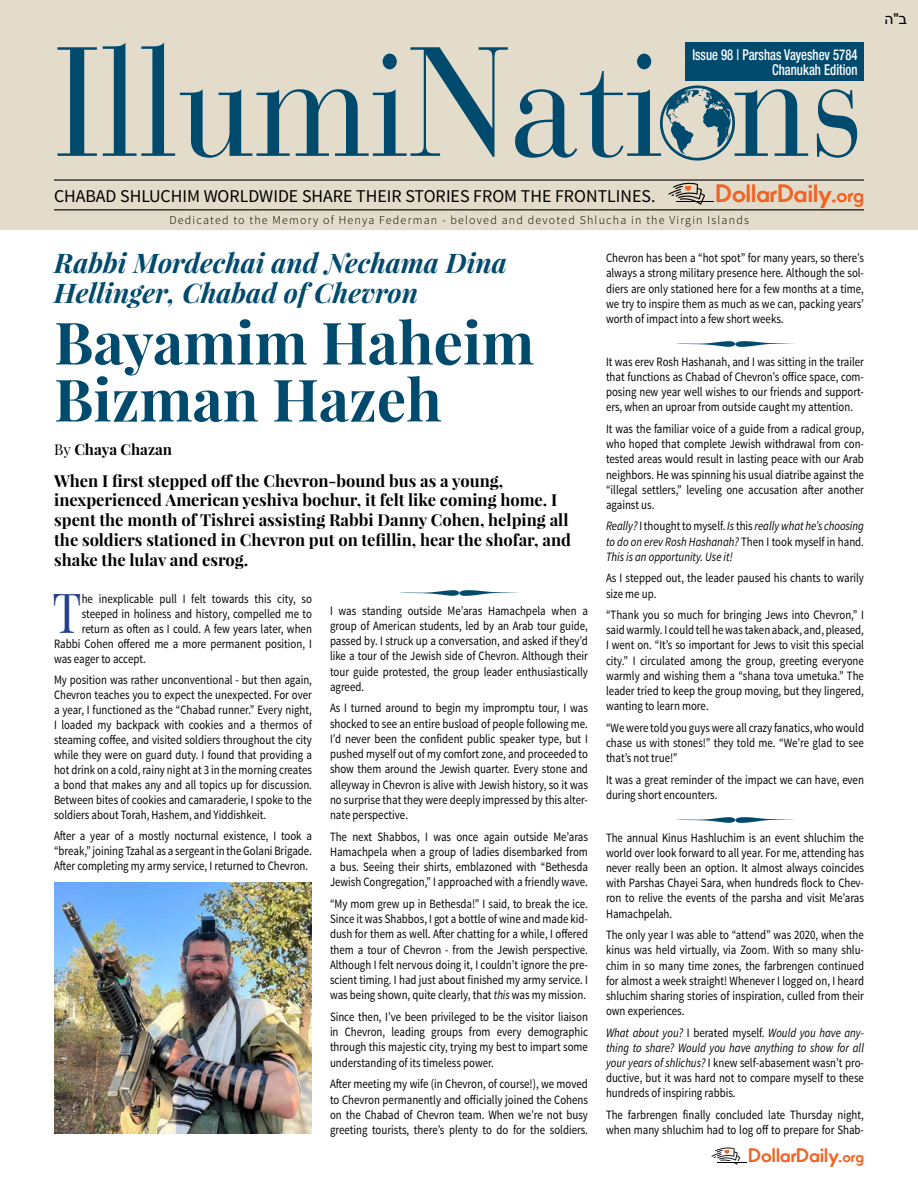
<style>
.page{position:relative;width:918px;height:1188px;background:#fff}
.page>*{position:absolute;margin:0;border:0;box-sizing:border-box;transform-origin:0 0}
.t1{font:154.2px "Bauer Bodoni Std";color:#004a6e;scale:.9 1}
.t2{font:700 58.5px/57px "Playfair Display";color:#004a6e}
.t3{font:55.05px "Playfair Display";color:#25408f;scale:.85 1}
.t4{font:italic 700 27px/30px "Playfair Display";color:#004a6e}
.t5{font:700 24px "Movement";letter-spacing:-.005em;color:#f26323}
.t6{font:700 18.6px "Movement";letter-spacing:-.005em;color:#f26323}
.t7{font:18px "Source Sans Pro";color:#000}
.Intro{font:700 16.5px/19.8px "Playfair Display";color:#000}
.t8{font:500 condensed 15px "Helvetica Neue LT Std";color:#fff;scale:.85 1}
.t9{font:700 15px "Playfair Display";color:#000}
.t10{font:15px "Arial";color:#000}
.t11{font:12.75px/15.1px "Source Sans Pro";color:#000;text-align:justify;scale:.85 1}
.t12{font:italic 12.75px/15.1px "Source Sans Pro";color:#000;text-align:justify;scale:.85 1}
.t13{font:300 12px "Source Sans Pro";letter-spacing:.1em;color:#000}
.s1{color:#e4dcca}
.s2{font-size:19.05px}
.s3{font-weight:400}
.s4{font-style:italic}
.s5{font-style:normal}
.s6{font-size:14.85px}
</style>
<div class="page">
<div style="left:0;top:0;width:918px;height:230px;background:#e4dcca"></div>
<hr style="left:54px;top:179px;width:810px;height:2px;background:#000">
<hr style="left:54px;top:209px;width:810px;height:1px;background:#000">
<div style="left:686px;top:43px;width:178px;height:38px;background:#004a6e"></div>
<svg style="left:668px;top:183px;width:37px;height:22px"></svg>
<hr style="left:676px;top:201px;width:37px;height:1px;background:#000">
<svg style="left:712px;top:1147px;width:28px;height:18px"></svg>
<hr style="left:717px;top:1161px;width:30px;height:1px;background:#fff">
<hr style="left:717px;top:1162px;width:30px;height:1px;background:#000">
<svg style="left:660px;top:85px;width:75px;height:76px"></svg>
<img style="left:54px;top:882px;width:258px;height:252px">
<p class="t1" style="left:54px;top:11px;width:902px">IllumiNati<span class="s1">o</span>ns</p>
<p class="t7" style="left:54px;top:185px;width:603px">CHABAD SHLUCHIM WORLDWIDE SHARE THEIR STORIES FROM THE FRONTLINES.</p>
<p class="t8" style="left:692px;top:45px;width:196px">Issue 98 | Parshas Vayeshev 5784</p>
<p class="t8" style="left:772px;top:60px;width:102px">Chanukah Edition</p>
<p class="t5" style="left:716px;top:178px;width:150px">DollarDaily.<span class="s2">org</span></p>
<p class="t13" style="left:169px;top:213px;width:581px">Dedicated to the Memory of Henya Federman - beloved and devoted Shlucha in the Virgin Islands</p>
<p class="t4" style="left:54px;top:247px;width:454px">Rabbi Mordechai and Nechama Dina<br>Hellinger, Chabad of Chevron</p>
<p class="t2" style="left:54px;top:314px;width:482px">Bayamim Haheim<br>Bizman Hazeh</p>
<p class="t9" style="left:54px;top:440px;width:119px"><span class="s3">By</span> Chaya Chazan</p>
<p class="Intro" style="left:54px;top:470px;width:519px">When I first stepped off the Chevron-bound bus as a young, inexperienced American yeshiva bochur, it felt like coming home. I spent the month of Tishrei assisting Rabbi Danny Cohen, helping all the soldiers stationed in Chevron put on tefillin, hear the shofar, and shake the lulav and esrog.</p>
<p class="t3" style="left:53px;top:578px;width:36px">T</p>
<p class="t11" style="left:82px;top:591px;width:272px">he inexplicable pull I felt towards this city, so</p>
<p class="t11" style="left:82px;top:606px;width:272px">steeped in holiness and history, compelled me to</p>
<p class="t11" style="left:82px;top:621px;width:272px">return as often as I could. A few years later, when</p>
<p class="t11" style="left:54px;top:636px;width:305px">Rabbi Cohen offered me a more permanent position, I</p>
<p class="t11" style="left:54px;top:651px;width:110px">was eager to accept.</p>
<p class="t11" style="left:54px;top:672px;width:305px">My position was rather unconventional - but then again, Chevron teaches you to expect the unexpected. For over a year, I functioned as the “Chabad runner.” Every night, I loaded my backpack with cookies and a thermos of steaming coffee, and visited soldiers throughout the city while they were on guard duty. I found that providing a hot drink on a cold, rainy night at 3 in the morning creates a bond that makes any and all topics up for discussion.<br>Between bites of cookies and camaraderie, I spoke to the soldiers about Torah, Hashem, and Yiddishkeit.</p>
<p class="t11" style="left:54px;top:829px;width:305px">After a year of a mostly nocturnal existence, I took a “break,” joining Tzahal as a sergeant in the Golani Brigade.<br>After completing my army service, I returned to Chevron.</p>
<p class="t11" style="left:330px;top:603px;width:305px">I was standing outside Me’aras Hamachpela when a group of American students, led by an Arab tour guide, passed by. I struck up a conversation, and asked if they’d</p>
<p class="t11" style="left:330px;top:649px;width:305px">like a tour of the Jewish side of Chevron. Although their tour guide protested, the group leader enthusiastically agreed.</p>
<p class="t11" style="left:330px;top:701px;width:305px">As I turned around to begin my impromptu tour, I was shocked to see an entire busload of people following me.<br>I’d never been the confident public speaker type, but I pushed myself out of my comfort zone, and proceeded to show them around the Jewish quarter. Every stone and alleyway in Chevron is alive with Jewish history, so it was no surprise that they were deeply impressed by this alter&shy;nate perspective.</p>
<p class="t11" style="left:330px;top:829px;width:305px">The next Shabbos, I was once again outside Me’aras Hamachpela when a group of ladies disembarked from a bus. Seeing their shirts, emblazoned with “Bethesda Jewish Congregation,” I approached with a friendly wave.</p>
<p class="t11" style="left:330px;top:896px;width:305px">“My mom grew up in Bethesda!” I said, to break the ice.<br>Since it was Shabbos, I got a bottle of wine and made kid&shy;dush for them as well. After chatting for a while, I offered them a tour of Chevron - from the Jewish perspective.<br>Although I felt nervous doing it, I couldn’t ignore the pre&shy;scient timing. I had just about finished my army service. I was being shown, quite clearly, that <span class="s4">this</span> was my mission.</p>
<p class="t11" style="left:330px;top:1009px;width:305px">Since then, I’ve been privileged to be the visitor liaison in Chevron, leading groups from every demographic through this majestic city, trying my best to impart some understanding of its timeless power.</p>
<p class="t11" style="left:330px;top:1077px;width:305px">After meeting my wife (in Chevron, of course!), we moved to Chevron permanently and officially joined the Cohens on the Chabad of Chevron team. When we’re not busy greeting tourists, there’s plenty to do for the soldiers.</p>
<p class="t11" style="left:606px;top:251px;width:305px">Chevron has been a “hot spot” for many years, so there’s always a strong military presence here. Although the sol&shy;diers are only stationed here for a few months at a time, we try to inspire them as much as we can, packing years’ worth of impact into a few short weeks.</p>
<p class="t11" style="left:606px;top:354px;width:305px">It was erev Rosh Hashanah, and I was sitting in the trailer that functions as Chabad of Chevron’s office space, com-</p>
<p class="t11" style="left:606px;top:385px;width:305px">posing new year well wishes to our friends and support&shy;ers, when an uproar from outside caught my attention.</p>
<p class="t11" style="left:606px;top:421px;width:305px">It was the familiar voice of a guide from a radical group, who hoped that complete Jewish withdrawal from con&shy;tested areas would result in lasting peace with our Arab neighbors. He was spinning his usual diatribe against the “illegal settlers,” leveling one accusation after another against us.</p>
<p class="t12" style="left:606px;top:519px;width:305px">Really? <span class="s5">I thought to myself.</span> Is <span class="s5">this</span> really what he’s choosing to do on erev Rosh Hashanah? <span class="s5">Then I took myself in hand.<br></span>This is an opportunity. Use it!</p>
<p class="t11" style="left:606px;top:571px;width:305px">As I stepped out, the leader paused his chants to warily size me up.</p>
<p class="t11" style="left:606px;top:607px;width:305px">“Thank you so much for bringing Jews into Chevron,” I said warmly. I could tell he was taken aback, and, pleased, I went on. “It’s so important for Jews to visit this special city.” I circulated among the group, greeting everyone warmly and wishing them a “shana tova umetuka.” The leader tried to keep the group moving, but they lingered, wanting to learn more.</p>
<p class="t11" style="left:606px;top:720px;width:305px">“We were told you guys were all crazy fanatics, who would chase us with stones!” they told me. “We’re glad to see that’s not true!”</p>
<p class="t11" style="left:606px;top:772px;width:305px">It was a great reminder of the impact we can have, even during short encounters.</p>
<p class="t11" style="left:606px;top:830px;width:305px">The annual Kinus Hashluchim is an event shluchim the world over look forward to all year. For me, attending has never really been an option. It almost always coincides</p>
<p class="t11" style="left:606px;top:876px;width:305px">with Parshas Chayei Sara, when hundreds flock to Chev&shy;ron to relive the events of the parsha and visit Me’aras Hamachpelah.</p>
<p class="t11" style="left:606px;top:928px;width:305px">The only year I was able to “attend” was 2020, when the kinus was held virtually, via Zoom. With so many shlu&shy;chim in so many time zones, the farbrengen continued for almost a week straight! Whenever I logged on, I heard shluchim sharing stories of inspiration, culled from their own experiences.</p>
<p class="t11" style="left:606px;top:1025px;width:305px"><span class="s4">What about you?</span> I berated myself. <span class="s4">Would you have any&shy;thing to share? Would you have anything to show for all your years of shlichus?</span> I knew self-abasement wasn’t pro&shy;ductive, but it was hard not to compare myself to these hundreds of inspiring rabbis.</p>
<p class="t11" style="left:606px;top:1107px;width:305px">The farbrengen finally concluded late Thursday night, when many shluchim had to log off to prepare for Shab-</p>
<p class="t6" style="left:749px;top:1144px;width:117px">DollarDaily.<span class="s6">org</span></p>
<p class="t10" style="left:884px;top:9px;width:24px">ה ב"</p>
</div>
